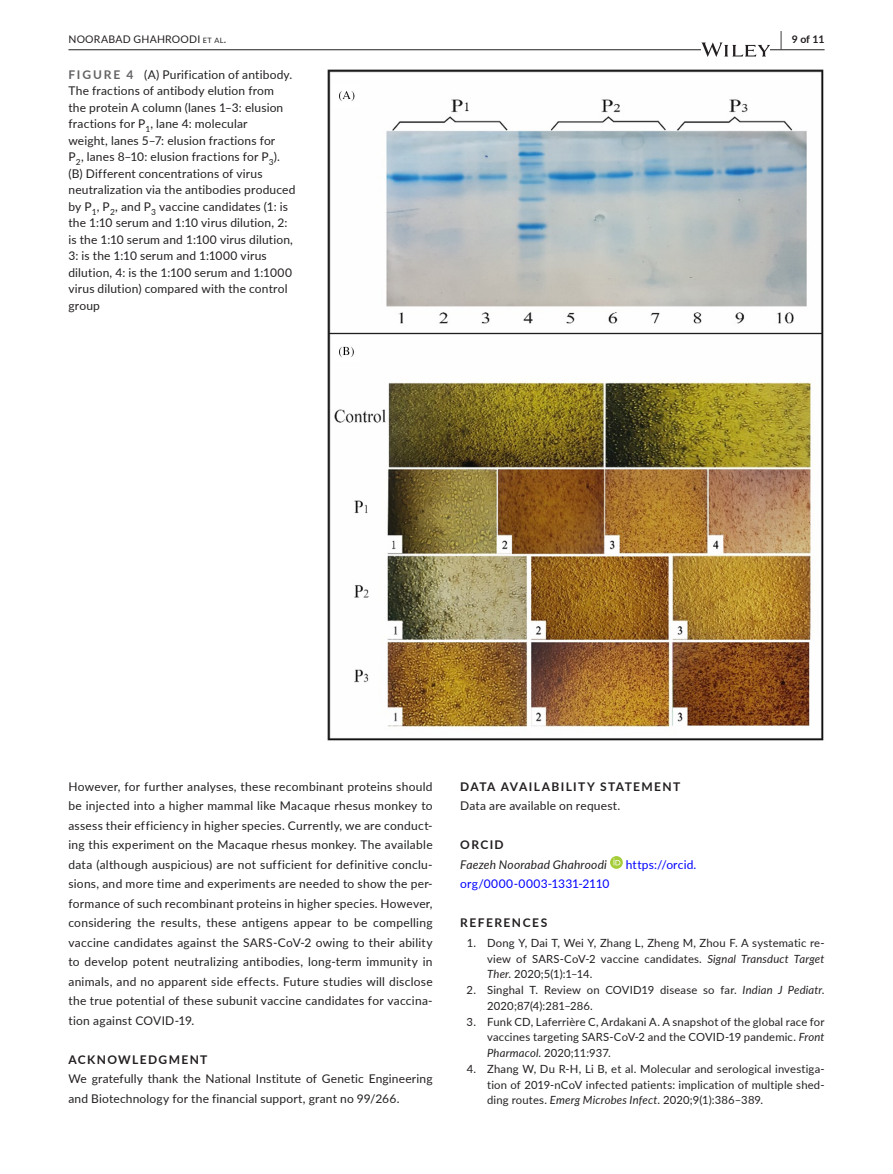
<style>
.page{position:relative;width:893px;height:1174px;background:#fff}
.page>*{position:absolute;margin:0;border:0;box-sizing:border-box;transform-origin:0 0}
.t1{font:12px/16.5px "Lato";letter-spacing:.015em;color:#231f20}
.t2{font:700 12px "Lato";letter-spacing:.115em;color:#231f20}
.t3{font:12px "Lato";letter-spacing:.015em;color:#00f}
.t4{font:italic 12px "Lato";letter-spacing:.015em;color:#231f20}
.t5{font:11.25px/15.8px "Lato";letter-spacing:.015em;color:#231f20;text-align:justify}
.t6{font:10.5px "Lato";letter-spacing:.025em;color:#231f20}
.t7{font:700 10.5px "Lato";color:#231f20}
.s1{font-size:7.35px}
.s2{font-size:19.5px}
.s3{font-weight:700;color:#636366}
.s4{font-style:italic}
</style>
<div class="page">
<hr style="left:68px;top:49px;width:756px;height:1px;background:#231f20">
<svg style="left:701px;top:42px;width:69px;height:15px"></svg>
<svg style="left:610px;top:856px;width:13px;height:12px"></svg>
<svg style="left:613px;top:858px;width:7px;height:7px"></svg>
<img style="left:327px;top:69px;width:497px;height:672px">
<p class="t6" style="left:68px;top:31px;width:159px">NOORABAD GHAHROODI <span class="s1">et al</span>.</p>
<p class="t7" style="left:780px;top:31px;width:46px"><span class="s2">|</span> 9 of 11</p>
<p class="t1" style="left:68px;top:66px;width:229px"><span class="s3">FIGURE 4</span> (A) Purification of antibody.<br>The fractions of antibody elution from<br>the protein A column (lanes 1–3: elusion fractions for P<sub>1</sub>, lane 4: molecular<br>weight, lanes 5–7: elusion fractions for<br>P<sub>2</sub>, lanes 8–10: elusion fractions for P<sub>3</sub>). (B) Different concentrations of virus neutralization via the antibodies produced by P<sub>1</sub>, P<sub>2</sub>, and P<sub>3</sub> vaccine candidates (1: is the 1:10 serum and 1:10 virus dilution, 2: is the 1:10 serum and 1:100 virus dilution, 3: is the 1:10 serum and 1:1000 virus dilution, 4: is the 1:100 serum and 1:1000 virus dilution) compared with the control group</p>
<p class="t1" style="left:68px;top:776px;width:366px;line-height:19.5px;text-align:justify">However, for further analyses, these recombinant proteins should be injected into a higher mammal like Macaque rhesus monkey to assess their efficiency in higher species. Currently, we are conduct&shy;ing this experiment on the Macaque rhesus monkey. The available data (although auspicious) are not sufficient for definitive conclu&shy;sions, and more time and experiments are needed to show the per&shy;formance of such recombinant proteins in higher species. However, considering the results, these antigens appear to be compelling vaccine candidates against the SARS-CoV-2 owing to their ability to develop potent neutralizing antibodies, long-term immunity in animals, and no apparent side effects. Future studies will disclose the true potential of these subunit vaccine candidates for vaccina&shy;tion against COVID-19.</p>
<p class="t2" style="left:68px;top:1050px;width:141px">ACKNOWLEDGMENT</p>
<p class="t1" style="left:68px;top:1068px;width:366px;line-height:19.5px">We gratefully thank the National Institute of Genetic Engineering and Biotechnology for the financial support, grant no 99/266.</p>
<p class="t2" style="left:460px;top:777px;width:221px">DATA AVAILABILITY STATEMENT</p>
<p class="t1" style="left:460px;top:797px;width:162px">Data are available on request.</p>
<p class="t2" style="left:460px;top:836px;width:45px">ORCID</p>
<p class="t4" style="left:460px;top:856px;width:148px">Faezeh Noorabad Ghahroodi</p>
<p class="t3" style="left:626px;top:856px;width:72px">https://orcid.</p>
<p class="t3" style="left:460px;top:875px;width:151px">org/0000-0003-1331-2110</p>
<p class="t2" style="left:460px;top:914px;width:88px">REFERENCES</p>
<p class="t5" style="left:487px;top:934px;width:339px;text-indent:-20px">1. Dong Y, Dai T, Wei Y, Zhang L, Zheng M, Zhou F. A systematic re&shy;view of SARS-CoV-2 vaccine candidates. <span class="s4">Signal Transduct Target Ther</span>. 2020;5(1):1–14.</p>
<p class="t5" style="left:487px;top:981px;width:339px;text-indent:-21px">2. Singhal T. Review on COVID19 disease so far. <span class="s4">Indian J Pediatr</span>.<br>2020;87(4):281–286.</p>
<p class="t5" style="left:487px;top:1013px;width:339px;text-indent:-21px">3. Funk CD, Laferrière C, Ardakani A. A snapshot of the global race for vaccines targeting SARS-CoV-2 and the COVID-19 pandemic. <span class="s4">Front Pharmacol</span>. 2020;11:937.</p>
<p class="t5" style="left:487px;top:1060px;width:339px;text-indent:-20px">4. Zhang W, Du R-H, Li B, et al. Molecular and serological investiga&shy;tion of 2019-nCoV infected patients: implication of multiple shed&shy;ding routes. <span class="s4">Emerg Microbes Infect</span>. 2020;9(1):386–389.</p>
</div>
